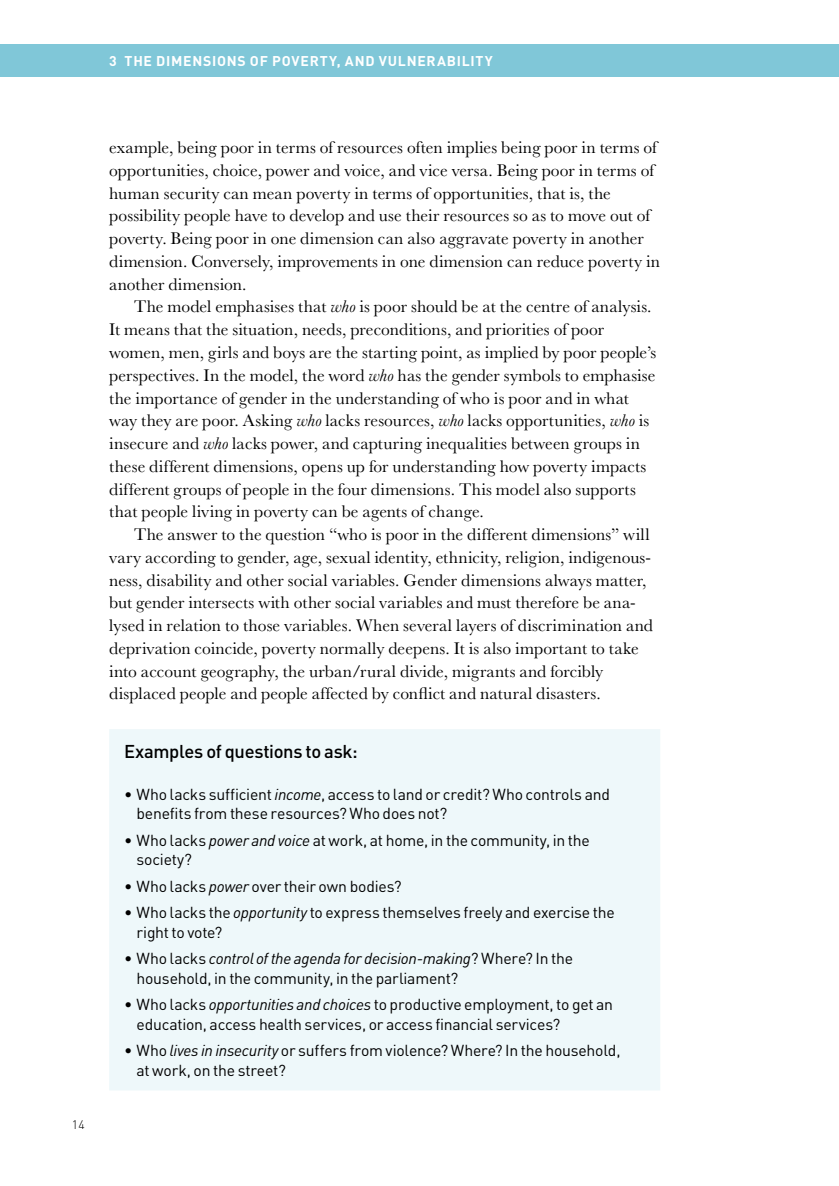
<style>
.page{position:relative;width:839px;height:1186px;background:#fff}
.page>*{position:absolute;margin:0;border:0;box-sizing:border-box;transform-origin:0 0}
._4_rubrik{font:500 18.38px "DIN Pro";letter-spacing:-.02em;color:#000}
.bröd_indrag{font:17.5px/22.8px "Baskerville MT Std";letter-spacing:.005em;color:#000}
.t1{font:15.75px/19.2px "DIN Pro";letter-spacing:-.015em;color:#000}
.t2{font:700 14px "DIN Pro";letter-spacing:.05em;color:#fff}
.t3{font:300 12.25px "DIN Pro";color:#000}
.s1{font-style:italic}
</style>
<div class="page">
<div style="left:0;top:45px;width:838px;height:32px;background:#80c7d8"></div>
<div style="left:109px;top:729px;width:551px;height:361px;background:#eef8fa"></div>
<p class="t2" style="left:109px;top:52px;width:385px">3 THE DIMENSIONS OF POVERTY, AND VULNERABILITY</p>
<p class="t3" style="left:72px;top:1116px;width:14px">14</p>
<p class="bröd_indrag" style="left:109px;top:136px;width:552px">example, being poor in terms of resources often implies being poor in terms of opportunities, choice, power and voice, and vice versa. Being poor in terms of human security can mean poverty in terms of opportunities, that is, the possibility people have to develop and use their resources so as to move out of poverty. Being poor in one dimension can also aggravate poverty in another dimension. Conversely, improvements in one dimension can reduce poverty in another dimension.</p>
<p class="bröd_indrag" style="left:109px;top:295px;width:548px;text-indent:25px">The model emphasises that <span class="s1">who</span> is poor should be at the centre of analysis.<br>It means that the situation, needs, preconditions, and priorities of poor women, men, girls and boys are the starting point, as implied by poor people’s perspectives. In the model, the word <span class="s1">who</span> has the gender symbols to emphasise the importance of gender in the understanding of who is poor and in what way they are poor. Asking <span class="s1">who</span> lacks resources, <span class="s1">who</span> lacks opportunities, <span class="s1">who</span> is insecure and <span class="s1">who</span> lacks power, and capturing inequalities between groups in these different dimensions, opens up for understanding how poverty impacts different groups of people in the four dimensions. This model also supports that people living in poverty can be agents of change.</p>
<p class="bröd_indrag" style="left:109px;top:523px;width:545px;text-indent:25px">The answer to the question “who is poor in the different dimensions” will vary according to gender, age, sexual identity, ethnicity, religion, indigenous&shy;ness, disability and other social variables. Gender dimensions always matter, but gender intersects with other social variables and must therefore be ana&shy;lysed in relation to those variables. When several layers of discrimination and deprivation coincide, poverty normally deepens. It is also important to take into account geography, the urban/rural divide, migrants and forcibly displaced people and people affected by conflict and natural disasters.</p>
<h4 class="_4_rubrik" style="left:124px;top:739px;width:235px">Examples of questions to ask:</h4>
<p class="t1" style="left:136px;top:784px;width:475px;text-indent:-12px">• Who lacks sufficient <span class="s1">income</span>, access to land or credit? Who controls and benefits from these resources? Who does not?</p>
<p class="t1" style="left:136px;top:830px;width:455px;text-indent:-12px">• Who lacks <span class="s1">power and voice</span> at work, at home, in the community, in the society?</p>
<p class="t1" style="left:124px;top:876px;width:279px">• Who lacks <span class="s1">power</span> over their own bodies?</p>
<p class="t1" style="left:136px;top:902px;width:479px;text-indent:-12px">• Who lacks the <span class="s1">opportunity</span> to express themselves freely and exercise the right to vote?</p>
<p class="t1" style="left:136px;top:948px;width:438px;text-indent:-12px">• Who lacks <span class="s1">control of the agenda for decision-making</span>? Where? In the household, in the community, in the parliament?</p>
<p class="t1" style="left:136px;top:994px;width:478px;text-indent:-12px">• Who lacks <span class="s1">opportunities and choices</span> to productive employment, to get an education, access health services, or access financial services?</p>
<p class="t1" style="left:136px;top:1040px;width:485px;text-indent:-12px">• Who <span class="s1">lives in insecurity</span> or suffers from violence? Where? In the household, at work, on the street?</p>
</div>
